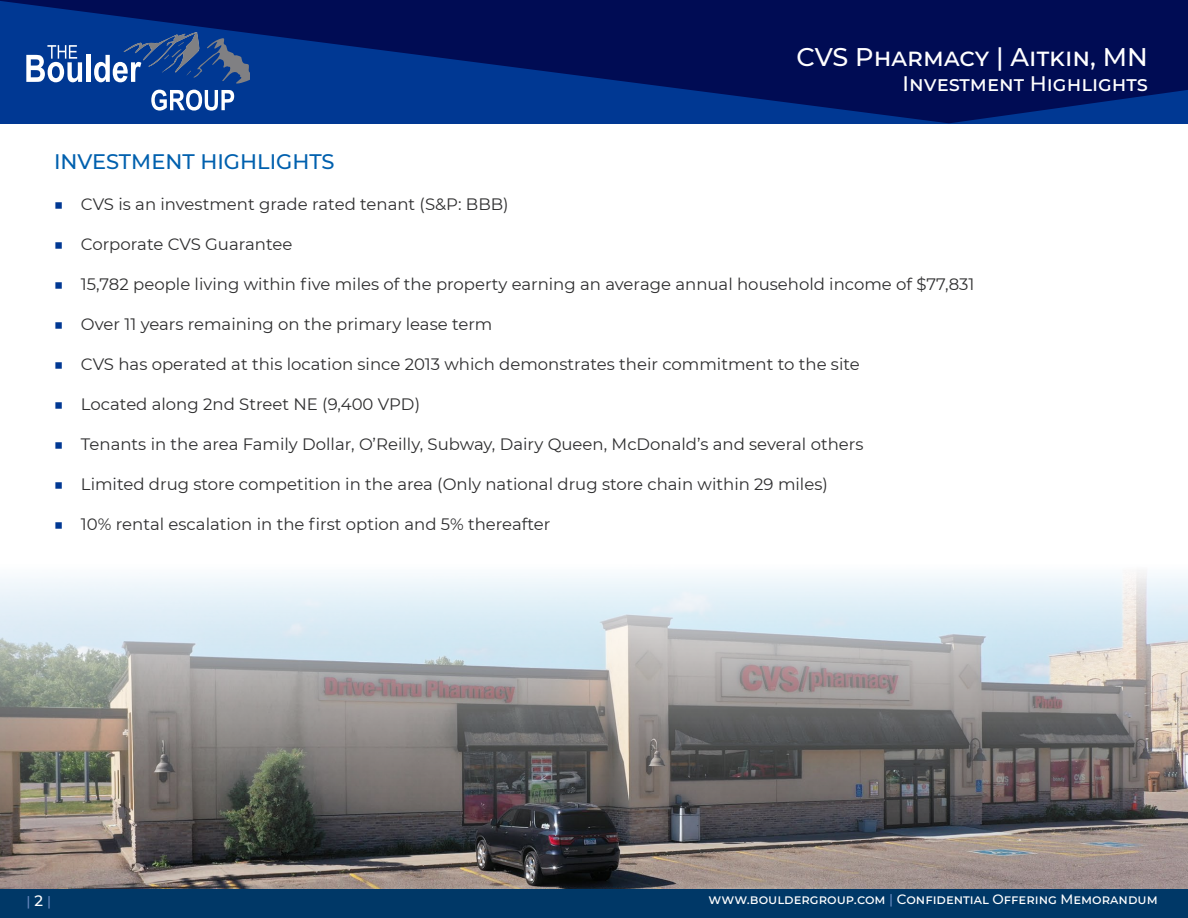
<style>
.page{position:relative;width:1188px;height:918px;background:#fff}
.page>*{position:absolute;margin:0;border:0;box-sizing:border-box;transform-origin:0 0}
.t1{font:500 25.5px "Montserrat";color:#fff}
.t2{font:500 21px "Montserrat";color:#0060ae}
.t3{font:500 21px "Montserrat";color:#fff}
.t4{font:16.5px "Montserrat";color:#2e2e2f}
.t5{font:500 13.5px "Montserrat";color:#fff}
.t6{font:500 13.5px "Montserrat";color:#6688be}
.s1{color:#003893}
.s2{font-size:15px;color:#fff}
.s3{color:#6688be}
</style>
<div class="page">
<svg style="left:0;top:0;width:1188px;height:123px;background:#001c6b"></svg>
<div style="left:1px;top:888px;width:1187px;height:30px;background:#003867"></div>
<svg style="left:26px;top:45px;width:56px;height:37px"></svg>
<div style="left:86px;top:55px;width:5px;height:27px;background:#fff"></div>
<svg style="left:94px;top:32px;width:156px;height:52px;background:#265197"></svg>
<svg style="left:151px;top:90px;width:83px;height:21px"></svg>
<img style="left:0;top:573px;width:1188px;height:316px">
<h1 class="t1" style="left:797px;top:39px;width:353px">CVS Pharmacy | Aitkin, MN</h1>
<p class="t3" style="left:903px;top:69px;width:247px">Investment Highlights</p>
<p class="t2" style="left:54px;top:147px;width:282px">INVESTMENT HIGHLIGHTS</p>
<p class="t4" style="left:54px;top:192px;width:456px"><span class="s1">■</span> CVS is an investment grade rated tenant (S&amp;P: BBB)</p>
<p class="t4" style="left:54px;top:232px;width:240px"><span class="s1">■</span> Corporate CVS Guarantee</p>
<p class="t4" style="left:54px;top:273px;width:922px"><span class="s1">■</span> 15,782 people living within five miles of the property earning an average annual household income of $77,831</p>
<p class="t4" style="left:54px;top:313px;width:440px"><span class="s1">■</span> Over 11 years remaining on the primary lease term</p>
<p class="t4" style="left:54px;top:353px;width:807px"><span class="s1">■</span> CVS has operated at this location since 2013 which demonstrates their commitment to the site</p>
<p class="t4" style="left:54px;top:393px;width:368px"><span class="s1">■</span> Located along 2nd Street NE (9,400 VPD)</p>
<p class="t4" style="left:54px;top:433px;width:811px"><span class="s1">■</span> Tenants in the area Family Dollar, O’Reilly, Subway, Dairy Queen, McDonald’s and several others</p>
<p class="t4" style="left:54px;top:473px;width:775px"><span class="s1">■</span> Limited drug store competition in the area (Only national drug store chain within 29 miles)</p>
<p class="t4" style="left:54px;top:513px;width:498px"><span class="s1">■</span> 10% rental escalation in the first option and 5% thereafter</p>
<p class="t6" style="left:26px;top:892px;width:26px">| <span class="s2">2</span> |</p>
<p class="t5" style="left:709px;top:890px;width:451px">www.bouldergroup.com <span class="s3">|</span> Confidential Offering Memorandum</p>
</div>
